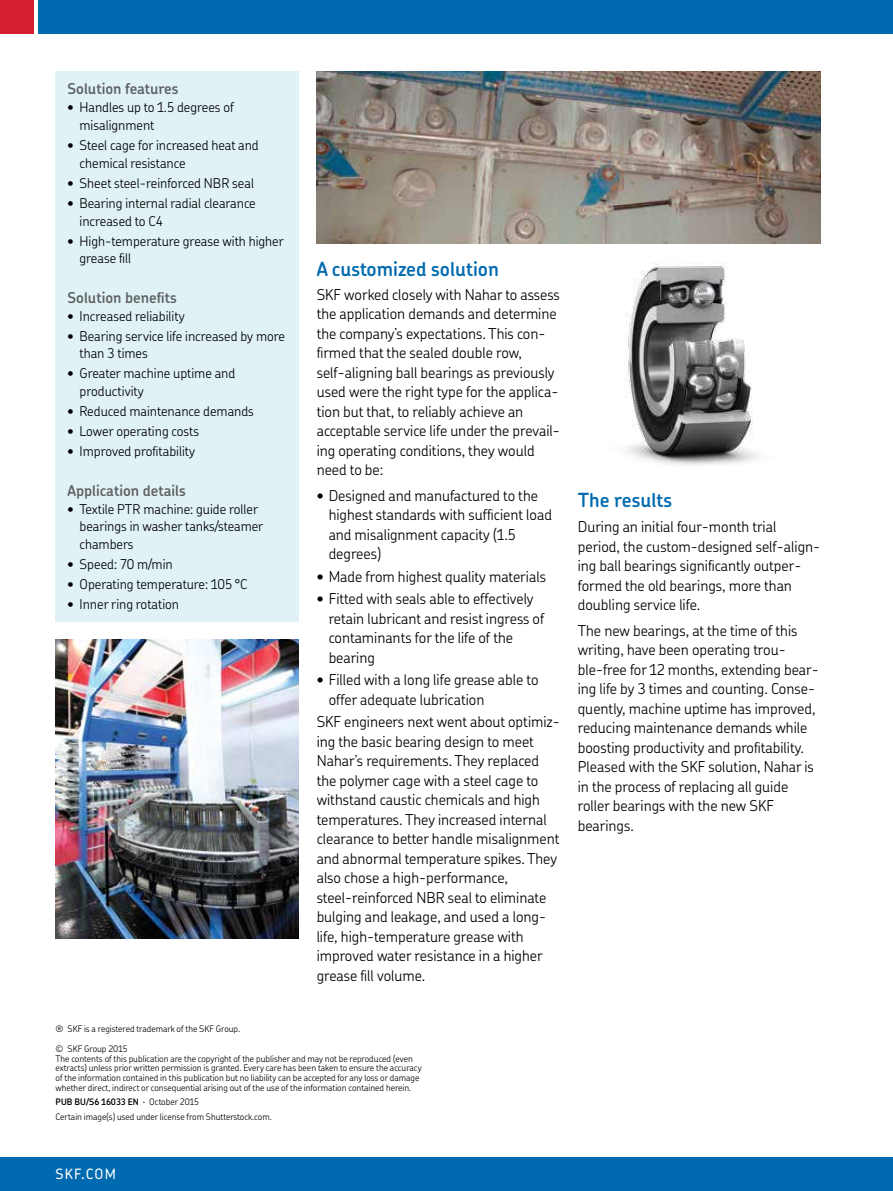
<style>
.page{position:relative;width:893px;height:1191px;background:#fff}
.page>*{position:absolute;margin:0;border:0;box-sizing:border-box;transform-origin:0 0}
.t1{font:600 19.5px "SKF Chevin OT";color:#006ab0}
.t2{font:300 15px/19.5px "SKF Chevin OT";color:#000}
.t3{font:600 15px "SKF Chevin OT";color:#5e6061}
.t4{font:500 14.25px "SKF Chevin OT";letter-spacing:.08em;color:#fff}
.t5{font:300 13.5px/17.9px "SKF Chevin OT";color:#000}
.t6{font:300 9px/9.8px "SKF Chevin OT";color:#000}
.s1{font-weight:600}
</style>
<div class="page">
<img style="left:55px;top:640px;width:243px;height:299px">
<img style="left:316px;top:71px;width:505px;height:172px">
<div style="left:55px;top:71px;width:243px;height:550px;background:#e0f2f6"></div>
<img style="left:627px;top:261px;width:132px;height:204px">
<div style="left:0;top:0;width:34px;height:34px;background:#d61f30"></div>
<div style="left:38px;top:0;width:854px;height:34px;background:#006ab0"></div>
<div style="left:0;top:1157px;width:892px;height:34px;background:#006ab0"></div>
<p class="t3" style="left:67px;top:82px;width:112px">Solution features</p>
<p class="t5" style="left:80px;top:99px;width:156px;text-indent:-12px">• Handles up to 1.5 degrees of misalignment</p>
<p class="t5" style="left:80px;top:137px;width:181px;text-indent:-12px">• Steel cage for increased heat and chemical resistance</p>
<p class="t5" style="left:67px;top:174px;width:188px">• Sheet steel-reinforced NBR seal</p>
<p class="t5" style="left:80px;top:194px;width:178px;text-indent:-12px">• Bearing internal radial clearance increased to C4</p>
<p class="t5" style="left:80px;top:232px;width:206px;text-indent:-12px">• High-temperature grease with higher grease fill</p>
<p class="t3" style="left:67px;top:291px;width:111px">Solution benefits</p>
<p class="t5" style="left:67px;top:307px;width:119px">• Increased reliability</p>
<p class="t5" style="left:80px;top:327px;width:207px;text-indent:-12px">• Bearing service life increased by more than 3 times</p>
<p class="t5" style="left:80px;top:365px;width:157px;text-indent:-12px">• Greater machine uptime and productivity</p>
<p class="t5" style="left:67px;top:403px;width:188px">• Reduced maintenance demands</p>
<p class="t5" style="left:67px;top:423px;width:133px">• Lower operating costs</p>
<p class="t5" style="left:67px;top:443px;width:129px">• Improved profitability</p>
<p class="t3" style="left:67px;top:484px;width:120px">Application details</p>
<p class="t5" style="left:80px;top:500px;width:185px;text-indent:-12px">• Textile PTR machine: guide roller bearings in washer tanks/steamer chambers</p>
<p class="t5" style="left:67px;top:556px;width:107px">• Speed: 70 m/min</p>
<p class="t5" style="left:67px;top:576px;width:182px">• Operating temperature: 105 °C</p>
<p class="t5" style="left:67px;top:596px;width:113px">• Inner ring rotation</p>
<h1 class="t1" style="left:316px;top:260px;width:184px">A customized solution</h1>
<p class="t2" style="left:316px;top:285px;width:245px">SKF worked closely with Nahar to assess the application demands and determine the company’s expectations. This con&shy;firmed that the sealed double row, self-aligning ball bearings as previously used were the right type for the applica&shy;tion but that, to reliably achieve an acceptable service life under the prevail&shy;ing operating conditions, they would need to be:</p>
<p class="t2" style="left:328px;top:486px;width:225px;text-indent:-12px">• Designed and manufactured to the highest standards with sufficient load and misalignment capacity (1.5 degrees)</p>
<p class="t2" style="left:316px;top:567px;width:231px">• Made from highest quality materials</p>
<p class="t2" style="left:328px;top:590px;width:217px;text-indent:-12px">• Fitted with seals able to effectively retain lubricant and resist ingress of contaminants for the life of the bearing</p>
<p class="t2" style="left:328px;top:671px;width:211px;text-indent:-12px">• Filled with a long life grease able to offer adequate lubrication</p>
<p class="t2" style="left:316px;top:713px;width:245px">SKF engineers next went about optimiz&shy;ing the basic bearing design to meet Nahar’s requirements. They replaced the polymer cage with a steel cage to withstand caustic chemicals and high temperatures. They increased internal clearance to better handle misalignment and abnormal temperature spikes. They also chose a high-performance, steel-reinforced NBR seal to eliminate bulging and leakage, and used a long&shy;life, high-temperature grease with improved water resistance in a higher grease fill volume.</p>
<p class="t6" style="left:55px;top:1020px;width:186px;line-height:19.4px">® SKF is a registered trademark of the SKF Group. © SKF Group 2015</p>
<p class="t6" style="left:55px;top:1054px;width:367px">The contents of this publication are the copyright of the publisher and may not be reproduced (even extracts) unless prior written permission is granted. Every care has been taken to ensure the accuracy of the information contained in this publication but no liability can be accepted for any loss or damage whether direct, indirect or consequential arising out of the use of the information contained herein.</p>
<p class="t6" style="left:55px;top:1095px;width:218px;line-height:14.5px"><span class="s1">PUB BU/S6 16033 EN</span> · October 2015<br>Certain image(s) used under license from Shutterstock.com.</p>
<h1 class="t1" style="left:577px;top:491px;width:96px">The results</h1>
<p class="t2" style="left:577px;top:518px;width:244px">During an initial four-month trial period, the custom-designed self-align&shy;ing ball bearings significantly outper&shy;formed the old bearings, more than doubling service life.</p>
<p class="t2" style="left:577px;top:621px;width:242px">The new bearings, at the time of this writing, have been operating trou&shy;ble-free for 12 months, extending bear&shy;ing life by 3 times and counting. Conse&shy;quently, machine uptime has improved, reducing maintenance demands while boosting productivity and profitability.<br>Pleased with the SKF solution, Nahar is in the process of replacing all guide roller bearings with the new SKF bearings.</p>
<p class="t4" style="left:55px;top:1166px;width:62px">SKF.COM</p>
</div>
